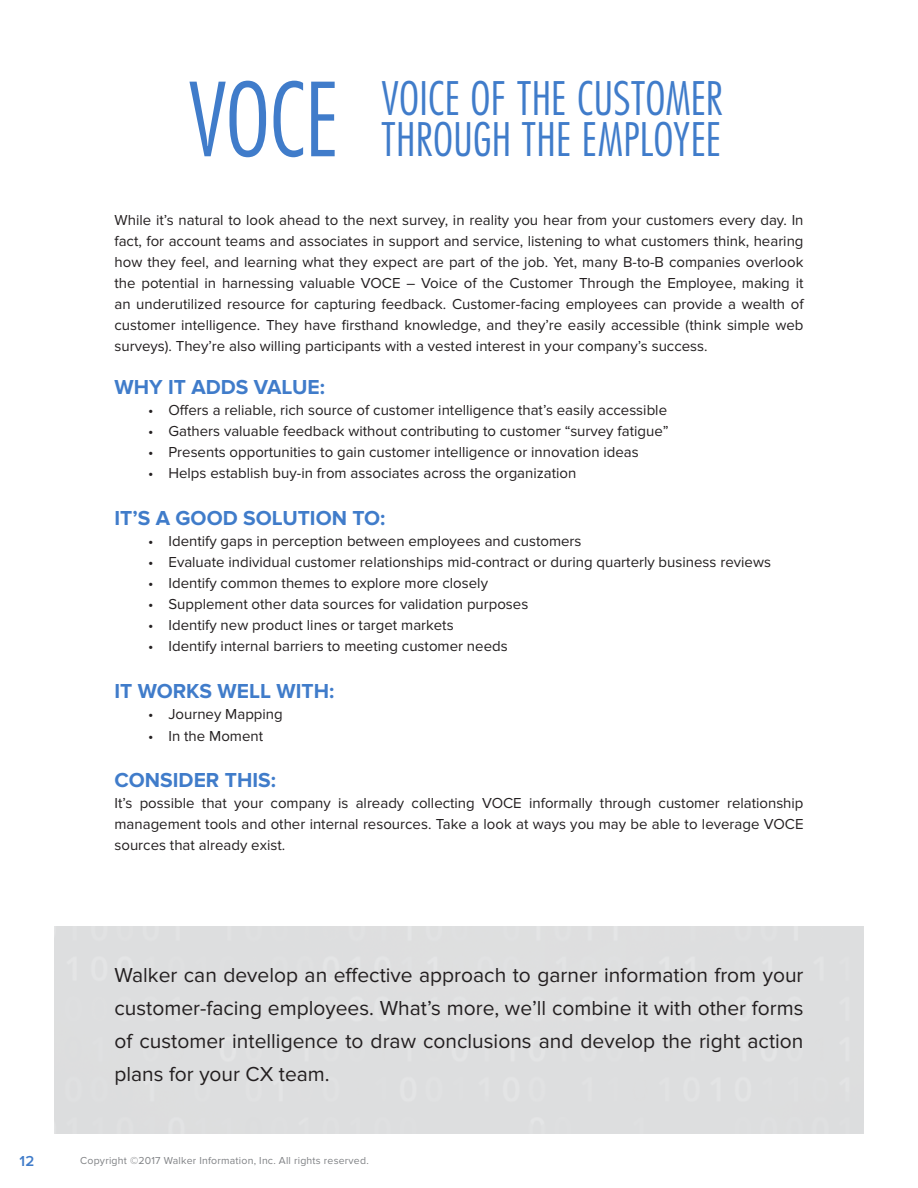
<style>
.page{position:relative;width:918px;height:1188px;background:#fff}
.page>*{position:absolute;margin:0;border:0;box-sizing:border-box;transform-origin:0 0}
.t1{font:300 condensed 99px "Futura";color:#407cca}
.t2{font:300 condensed 45px "Futura";letter-spacing:.005em;color:#407cca}
.t3{font:21px/33px "Proxima Nova";color:#231f20;text-align:justify}
.t4{font:700 21px "Proxima Nova";color:#407cca}
.page_divider__lef{font:15px/21px "Proxima Nova";color:#231f20;text-align:justify}
.t5{font:600 15px "Proxima Nova";color:#407cca}
.t6{font:10.5px "Proxima Nova";letter-spacing:.02em;color:#808285}
</style>
<div class="page">
<p class="t1" style="left:188px;top:58px;width:152px">VOCE</p>
<p class="t2" style="left:382px;top:71px;width:343px">VOICE OF THE CUSTOMER</p>
<p class="t2" style="left:382px;top:111px;width:341px">THROUGH THE EMPLOYEE</p>
<p class="page_divider__lef" style="left:114px;top:210px;width:691px">While it’s natural to look ahead to the next survey, in reality you hear from your customers every day. In fact, for account teams and associates in support and service, listening to what customers think, hearing how they feel, and learning what they expect are part of the job. Yet, many B-to-B companies overlook the potential in harnessing valuable VOCE – Voice of the Customer Through the Employee, making it an underutilized resource for capturing feedback. Customer-facing employees can provide a wealth of customer intelligence. They have firsthand knowledge, and they’re easily accessible (think simple web surveys). They’re also willing participants with a vested interest in your company’s success.</p>
<p class="t4" style="left:114px;top:375px;width:212px">WHY IT ADDS VALUE:</p>
<p class="page_divider__lef" style="left:148px;top:400px;width:520px">• Offers a reliable, rich source of customer intelligence that’s easily accessible</p>
<p class="page_divider__lef" style="left:148px;top:421px;width:522px">• Gathers valuable feedback without contributing to customer “survey fatigue”</p>
<p class="page_divider__lef" style="left:148px;top:442px;width:492px">• Presents opportunities to gain customer intelligence or innovation ideas</p>
<p class="page_divider__lef" style="left:148px;top:463px;width:430px">• Helps establish buy-in from associates across the organization</p>
<p class="t4" style="left:114px;top:506px;width:273px">IT’S A GOOD SOLUTION TO:</p>
<p class="page_divider__lef" style="left:148px;top:531px;width:435px">• Identify gaps in perception between employees and customers</p>
<p class="page_divider__lef" style="left:148px;top:552px;width:624px">• Evaluate individual customer relationships mid-contract or during quarterly business reviews</p>
<p class="page_divider__lef" style="left:148px;top:573px;width:341px">• Identify common themes to explore more closely</p>
<p class="page_divider__lef" style="left:148px;top:594px;width:382px">• Supplement other data sources for validation purposes</p>
<p class="page_divider__lef" style="left:148px;top:615px;width:307px">• Identify new product lines or target markets</p>
<p class="page_divider__lef" style="left:148px;top:636px;width:361px">• Identify internal barriers to meeting customer needs</p>
<p class="t4" style="left:114px;top:679px;width:221px">IT WORKS WELL WITH:</p>
<p class="page_divider__lef" style="left:148px;top:704px;width:136px">• Journey Mapping</p>
<p class="page_divider__lef" style="left:148px;top:725px;width:116px">• In the Moment</p>
<p class="t4" style="left:114px;top:768px;width:163px">CONSIDER THIS:</p>
<p class="page_divider__lef" style="left:114px;top:793px;width:691px">It’s possible that your company is already collecting VOCE informally through customer relationship management tools and other internal resources. Take a look at ways you may be able to leverage VOCE sources that already exist.</p>
<p class="t3" style="left:114px;top:958px;width:691px">Walker can develop an effective approach to garner information from your customer-facing employees. What’s more, we’ll combine it with other forms of customer intelligence to draw conclusions and develop the right action plans for your CX team.</p>
<p class="t5" style="left:20px;top:1152px;width:16px">12</p>
<p class="t6" style="left:80px;top:1155px;width:290px">Copyright ©2017 Walker Information, Inc. All rights reserved.</p>
</div>
